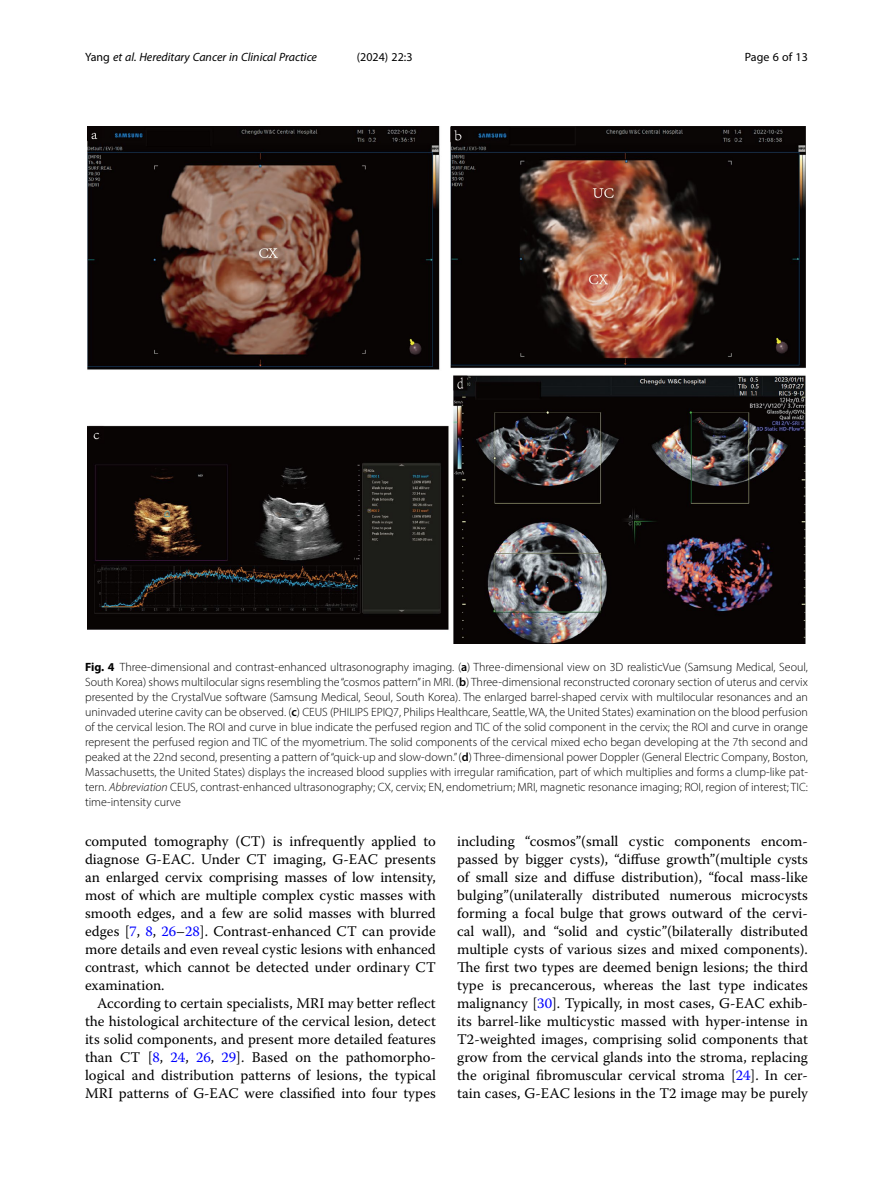
<style>
.page{position:relative;width:893px;height:1191px;background:#fff}
.page>*{position:absolute;margin:0;border:0;box-sizing:border-box;transform-origin:0 0}
.Body_Text_Indent{font:14.7px/18px "Warnock Pro";color:#000;text-align:justify}
.Figure_Caption{font:300 12px/15px "Myriad Pro";color:#000;text-align:justify}
.t1{font:italic 12px "Myriad Pro";color:#000}
.t2{font:12px "Myriad Pro";color:#000}
.s1{font-style:normal}
.s2{font-weight:700}
.s3{font-weight:600}
.s4{font-style:italic}
.s5{color:#00f}
</style>
<div class="page">
<img style="left:87px;top:126px;width:719px;height:517px">
<p class="t1" style="left:85px;top:50px;width:234px"><span class="s1">Yang</span> et al. Hereditary Cancer in Clinical Practice</p>
<p class="t2" style="left:357px;top:50px;width:57px">(2024) 22:3</p>
<p class="t2" style="left:745px;top:50px;width:65px">Page 6 of 13</p>
<p class="Figure_Caption" style="left:85px;top:659px;width:724px"><span class="s2">Fig. 4</span> Three-dimensional and contrast-enhanced ultrasonography imaging. (<span class="s3">a</span>) Three-dimensional view on 3D realisticVue (Samsung Medical, Seoul, South Korea) shows multilocular signs resembling the “cosmos pattern” in MRI. (<span class="s3">b</span>) Three-dimensional reconstructed coronary section of uterus and cervix presented by the CrystalVue software (Samsung Medical, Seoul, South Korea). The enlarged barrel-shaped cervix with multilocular resonances and an uninvaded uterine cavity can be observed. (<span class="s3">c</span>) CEUS (PHILIPS EPIQ7, Philips Healthcare, Seattle, WA, the United States) examination on the blood perfusion of the cervical lesion. The ROI and curve in blue indicate the perfused region and TIC of the solid component in the cervix; the ROI and curve in orange represent the perfused region and TIC of the myometrium. The solid components of the cervical mixed echo began developing at the 7th second and peaked at the 22nd second, presenting a pattern of “quick-up and slow-down.” (<span class="s3">d</span>) Three-dimensional power Doppler (General Electric Company, Boston, Massachusetts, the United States) displays the increased blood supplies with irregular ramification, part of which multiplies and forms a clump-like pat&shy;tern. <span class="s4">Abbreviation</span> CEUS, contrast-enhanced ultrasonography; CX, cervix; EN, endometrium; MRI, magnetic resonance imaging; ROI, region of interest; TIC: time-intensity curve</p>
<p class="Body_Text_Indent" style="left:85px;top:832px;width:352px">computed tomography (CT) is infrequently applied to diagnose G-EAC. Under CT imaging, G-EAC presents an enlarged cervix comprising masses of low intensity, most of which are multiple complex cystic masses with smooth edges, and a few are solid masses with blurred edges [<span class="s5">7</span>, <span class="s5">8</span>, <span class="s5">26</span>–<span class="s5">28</span>]. Contrast-enhanced CT can provide more details and even reveal cystic lesions with enhanced contrast, which cannot be detected under ordinary CT examination.</p>
<p class="Body_Text_Indent" style="left:85px;top:994px;width:352px;text-indent:12px">According to certain specialists, MRI may better reflect the histological architecture of the cervical lesion, detect its solid components, and present more detailed features than CT [<span class="s5">8</span>, <span class="s5">24</span>, <span class="s5">26</span>, <span class="s5">29</span>]. Based on the pathomorpho&shy;logical and distribution patterns of lesions, the typical MRI patterns of G-EAC were classified into four types</p>
<p class="Body_Text_Indent" style="left:457px;top:832px;width:352px">including “cosmos”(small cystic components encom&shy;passed by bigger cysts), “diffuse growth”(multiple cysts of small size and diffuse distribution), “focal mass-like bulging”(unilaterally distributed numerous microcysts forming a focal bulge that grows outward of the cervi&shy;cal wall), and “solid and cystic”(bilaterally distributed multiple cysts of various sizes and mixed components).<br>The first two types are deemed benign lesions; the third type is precancerous, whereas the last type indicates malignancy [<span class="s5">30</span>]. Typically, in most cases, G-EAC exhib&shy;its barrel-like multicystic massed with hyper-intense in T2-weighted images, comprising solid components that grow from the cervical glands into the stroma, replacing the original fibromuscular cervical stroma [<span class="s5">24</span>]. In cer&shy;tain cases, G-EAC lesions in the T2 image may be purely</p>
</div>
